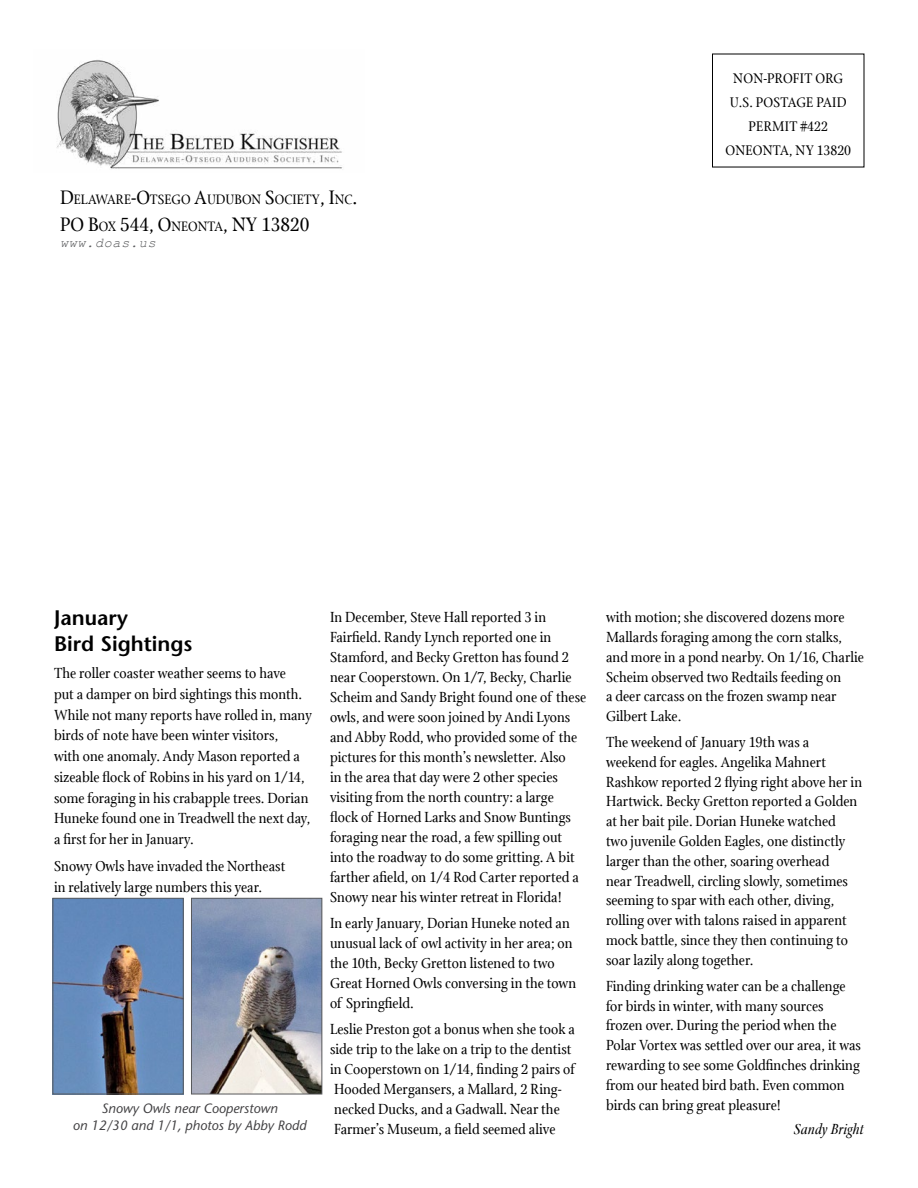
<style>
.page{position:relative;width:918px;height:1188px;background:#fff}
.page>*{position:absolute;margin:0;border:0;box-sizing:border-box;transform-origin:0 0}
.t1{font:21px "Stone Print";color:#000}
.t2{font:600 21px/26.4px "Stone Sans";color:#000}
.t3{font:15.75px/20px "Stone Print";color:#000}
.t4{font:italic 15.75px "Stone Print";color:#000}
.t5{font:15px "Stone Print";color:#000}
.t6{font:14.7px "Stone Print";color:#000}
.t7{font:italic 13.5px/16.2px "Stone Sans";color:#414042;text-align:center}
.t8{font:italic 13.5px "Courier New";letter-spacing:.05em;color:#58595b}
.s1{font-size:21px}
.s2{font-size:14.7px}
</style>
<div class="page">
<img style="left:56px;top:60px;width:286px;height:109px">
<img style="left:54px;top:900px;width:128px;height:192px">
<div style="left:52px;top:898px;width:132px;height:196px;border:1px solid #58595b"></div>
<img style="left:193px;top:900px;width:127px;height:192px">
<div style="left:191px;top:898px;width:131px;height:196px;border:1px solid #58595b"></div>
<p class="t6" style="left:60px;top:191px;width:299px"><span class="s1">D</span>ELAWARE<span class="s1">-O</span>TSEGO <span class="s1">A</span>UDUBON <span class="s1">S</span>OCIETY<span class="s1">, I</span>NC<span class="s1">.</span></p>
<h1 class="t1" style="left:60px;top:212px;width:251px">PO B<span class="s2">OX</span> 544, O<span class="s2">NEONTA</span>, NY 13820</h1>
<p class="t8" style="left:60px;top:234px;width:97px">www.doas.us</p>
<p class="t5" style="left:733px;top:69px;width:11px">non</p>
<p class="t5" style="left:763px;top:69px;width:13px">-profit</p>
<p class="t5" style="left:816px;top:69px;width:10px">org</p>
<p class="t5" style="left:730px;top:93px;width:36px">u.s. postage</p>
<p class="t5" style="left:816px;top:93px;width:9px">paid</p>
<p class="t5" style="left:749px;top:117px;width:10px">permit</p>
<p class="t5" style="left:800px;top:117px;width:29px">#422</p>
<p class="t5" style="left:725px;top:141px;width:11px">oneonta</p>
<p class="t5" style="left:789px;top:141px;width:63px">, ny 13820</p>
<h1 class="t2" style="left:54px;top:604px;width:140px">January<br>Bird Sightings</h1>
<p class="t3" style="left:54px;top:663px;width:260px;line-height:20.7px">The roller coaster weather seems to have<br>put a damper on bird sightings this month.<br>While not many reports have rolled in, many birds of note have been winter visitors,<br>with one anomaly. Andy Mason reported a sizeable flock of Robins in his yard on 1/14, some foraging in his crabapple trees. Dorian Huneke found one in Treadwell the next day, a first for her in January.</p>
<p class="t3" style="left:54px;top:856px;width:233px;line-height:20.7px">Snowy Owls have invaded the Northeast in relatively large numbers this year.</p>
<p class="t7" style="left:73px;top:1100px;width:235px">Snowy Owls near Cooperstown<br>on 12/30 and 1/1, photos by Abby Rodd</p>
<p class="t3" style="left:330px;top:607px;width:258px">In December, Steve Hall reported 3 in Fairfield. Randy Lynch reported one in Stamford, and Becky Gretton has found 2 near Cooperstown. On 1/7, Becky, Charlie Scheim and Sandy Bright found one of these owls, and were soon joined by Andi Lyons and Abby Rodd, who provided some of the pictures for this month’s newsletter. Also<br>in the area that day were 2 other species visiting from the north country: a large<br>flock of Horned Larks and Snow Buntings foraging near the road, a few spilling out into the roadway to do some gritting. A bit farther afield, on 1/4 Rod Carter reported a Snowy near his winter retreat in Florida!</p>
<p class="t3" style="left:330px;top:913px;width:248px">In early January, Dorian Huneke noted an unusual lack of owl activity in her area; on the 10th, Becky Gretton listened to two Great Horned Owls conversing in the town of Springfield.</p>
<p class="t3" style="left:330px;top:1019px;width:246px">Leslie Preston got a bonus when she took a side trip to the lake on a trip to the dentist in Cooperstown on 1/14, finding 2 pairs of Hooded Mergansers, a Mallard, 2 Ring&shy;necked Ducks, and a Gadwall. Near the Farmer’s Museum, a field seemed alive</p>
<p class="t3" style="left:606px;top:607px;width:259px">with motion; she discovered dozens more Mallards foraging among the corn stalks, and more in a pond nearby. On 1/16, Charlie Scheim observed two Redtails feeding on<br>a deer carcass on the frozen swamp near Gilbert Lake.</p>
<p class="t3" style="left:606px;top:732px;width:258px">The weekend of January 19th was a weekend for eagles. Angelika Mahnert Rashkow reported 2 flying right above her in Hartwick. Becky Gretton reported a Golden at her bait pile. Dorian Huneke watched<br>two juvenile Golden Eagles, one distinctly larger than the other, soaring overhead<br>near Treadwell, circling slowly, sometimes seeming to spar with each other, diving, rolling over with talons raised in apparent mock battle, since they then continuing to soar lazily along together.</p>
<p class="t3" style="left:606px;top:976px;width:257px">Finding drinking water can be a challenge for birds in winter, with many sources frozen over. During the period when the Polar Vortex was settled over our area, it was rewarding to see some Goldfinches drinking from our heated bird bath. Even common birds can bring great pleasure!</p>
<p class="t4" style="left:794px;top:1120px;width:72px">Sandy Bright</p>
</div>
